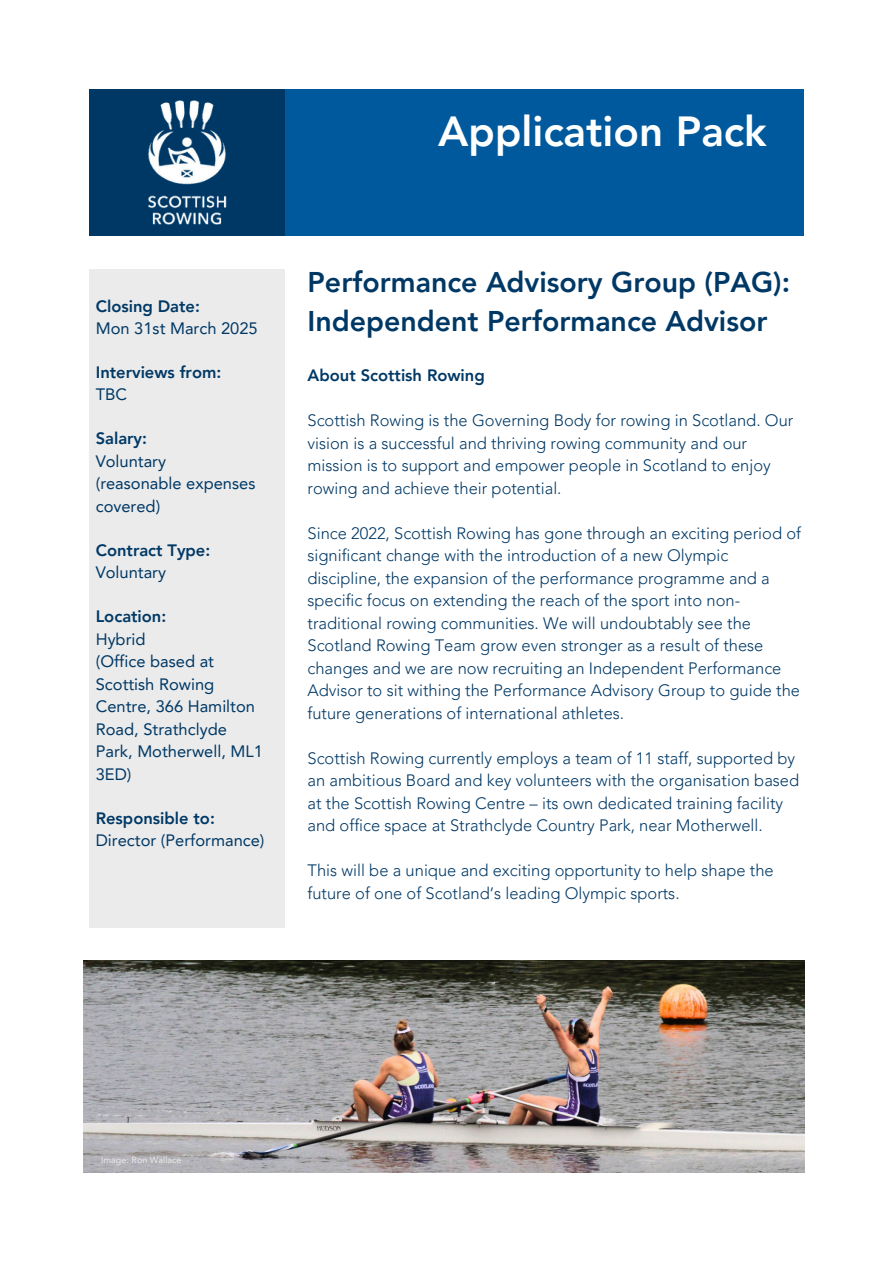
<style>
.page{position:relative;width:894px;height:1264px;background:#fff}
.page>*{position:absolute;margin:0;border:0;box-sizing:border-box;transform-origin:0 0}
.t1{font:800 42px "Avenir LT Pro";color:#fff}
.t2{font:800 28.5px/39.3px "Avenir LT Pro";color:#003865}
.t3{font:300 16.5px/22.5px "Avenir LT Pro";color:#003865}
.t4{font:16.5px/22.5px "Avenir LT Pro";color:#003865}
.t5{font:800 16.5px/22.5px "Avenir LT Pro";color:#003865}
.t6{font:9px "Avenir LT Pro";color:#ebebeb}
.s1{font-weight:800}
.s2{font-weight:400}
</style>
<div class="page">
<div style="left:89px;top:89px;width:714px;height:147px;background:#00599d"></div>
<div style="left:89px;top:89px;width:196px;height:147px;background:#003865"></div>
<img style="left:147px;top:100px;width:80px;height:125px">
<div style="left:89px;top:269px;width:196px;height:658px;background:#ebebeb"></div>
<img style="left:84px;top:960px;width:720px;height:212px">
<h4 class="t1" style="left:438px;top:115px;width:330px">Application Pack</h4>
<h3 class="t4" style="left:96px;top:296px;width:163px"><span class="s1">Closing Date:<br></span>Mon 31st March 2025</h3>
<p class="t5" style="left:96px;top:362px;width:127px">Interviews from:<br><span class="s2">TBC</span></p>
<h4 class="t4" style="left:96px;top:429px;width:161px"><span class="s1">Salary:<br></span>Voluntary (reasonable expenses covered)</h4>
<h4 class="t5" style="left:96px;top:540px;width:116px">Contract Type:<br><span class="s2">Voluntary</span></h4>
<h4 class="t4" style="left:96px;top:607px;width:169px"><span class="s1">Location:<br></span>Hybrid<br>(Office based at<br>Scottish Rowing<br>Centre, 366 Hamilton<br>Road, Strathclyde<br>Park, Motherwell, ML1<br>3ED)</h4>
<h4 class="t4" style="left:96px;top:808px;width:170px"><span class="s1">Responsible to:<br></span>Director (Performance)</h4>
<h4 class="t2" style="left:307px;top:265px;width:484px">Performance Advisory Group (PAG):<br>Independent Performance Advisor</h4>
<p class="t5" style="left:307px;top:366px;width:179px">About Scottish Rowing</p>
<h1 class="t3" style="left:307px;top:411px;width:487px">Scottish Rowing is the Governing Body for rowing in Scotland. Our vision is a successful and thriving rowing community and our mission is to support and empower people in Scotland to enjoy rowing and achieve their potential.</h1>
<h4 class="t3" style="left:307px;top:523px;width:495px">Since 2022, Scottish Rowing has gone through an exciting period of significant change with the introduction of a new Olympic discipline, the expansion of the performance programme and a specific focus on extending the reach of the sport into non&shy;traditional rowing communities. We will undoubtably see the Scotland Rowing Team grow even stronger as a result of these changes and we are now recruiting an Independent Performance Advisor to sit withing the Performance Advisory Group to guide the future generations of international athletes.</h4>
<h4 class="t3" style="left:307px;top:748px;width:493px">Scottish Rowing currently employs a team of 11 staff, supported by an ambitious Board and key volunteers with the organisation based at the Scottish Rowing Centre – its own dedicated training facility and office space at Strathclyde Country Park, near Motherwell.</h4>
<h4 class="t3" style="left:307px;top:861px;width:467px">This will be a unique and exciting opportunity to help shape the future of one of Scotland’s leading Olympic sports.</h4>
<h2 class="t6" style="left:101px;top:1156px;width:82px">Image: Ron Wallace</h2>
</div>
